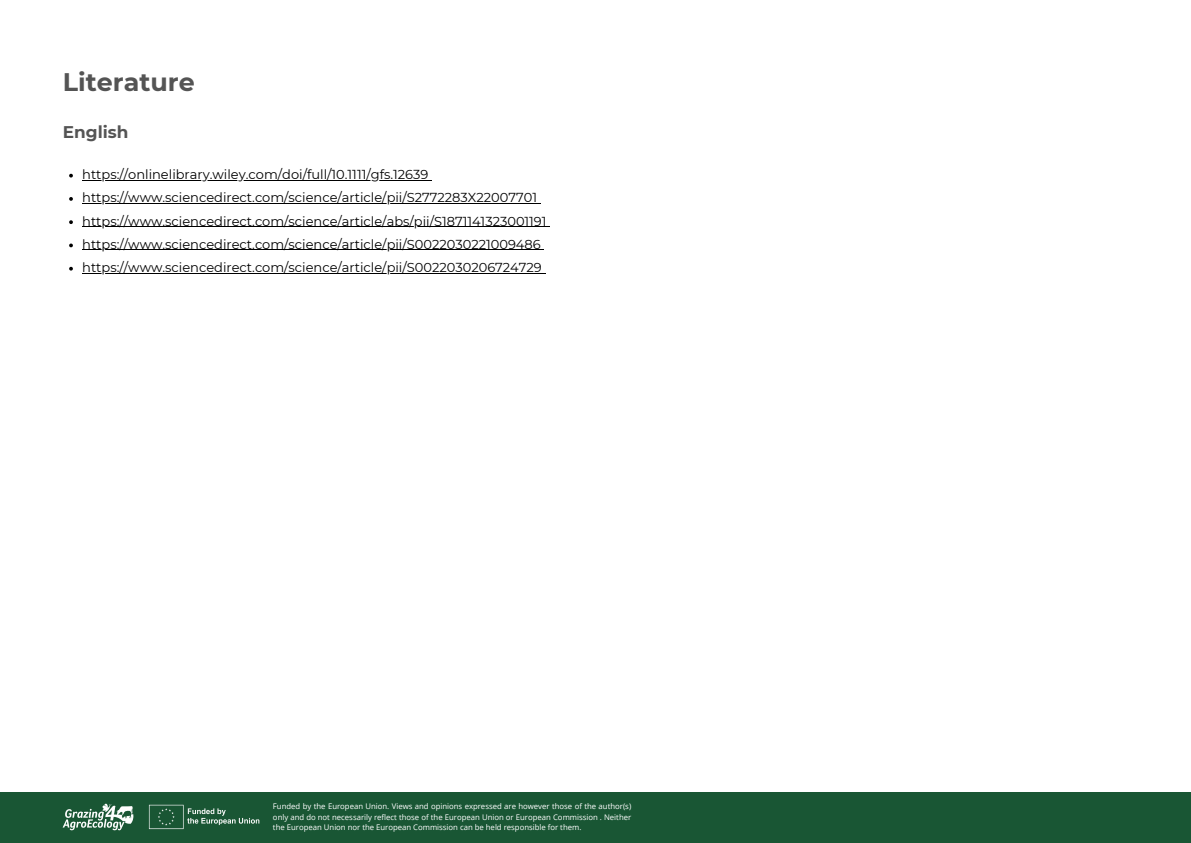
<style>
.page{position:relative;width:1191px;height:843px;background:#fff}
.page>*{position:absolute;margin:0;border:0;box-sizing:border-box;transform-origin:0 0}
.t1{font:700 25.4px "Montserrat";color:#545454}
.t2{font:700 16.9px "Montserrat";color:#545454}
.t3{font:13px "Montserrat";color:#000}
.t4{font:7.8px/10.3px "Open Sans";color:#fff;text-align:justify}
</style>
<div class="page">
<div style="left:0;top:791px;width:1190px;height:51px;background:#195634"></div>
<img style="left:148px;top:804px;width:112px;height:25px">
<img style="left:62px;top:803px;width:72px;height:28px">
<svg style="left:69px;top:174px;width:4px;height:3px"></svg>
<hr style="left:82px;top:180px;width:346px;height:1px;background:#000">
<svg style="left:69px;top:197px;width:4px;height:4px"></svg>
<hr style="left:82px;top:203px;width:455px;height:1px;background:#000">
<svg style="left:69px;top:220px;width:4px;height:4px"></svg>
<hr style="left:82px;top:226px;width:464px;height:1px;background:#000">
<svg style="left:69px;top:243px;width:4px;height:4px"></svg>
<hr style="left:82px;top:249px;width:458px;height:1px;background:#000">
<svg style="left:69px;top:267px;width:4px;height:3px"></svg>
<hr style="left:82px;top:273px;width:460px;height:1px;background:#000">
<h1 class="t1" style="left:63px;top:66px;width:133px">Literature</h1>
<h2 class="t2" style="left:63px;top:122px;width:67px">English</h2>
<p class="t3" style="left:82px;top:166px;width:347px">https://onlinelibrary.wiley.com/doi/full/10.1111/gfs.12639</p>
<p class="t3" style="left:82px;top:190px;width:456px">https://www.sciencedirect.com/science/article/pii/S2772283X22007701</p>
<p class="t3" style="left:82px;top:213px;width:466px">https://www.sciencedirect.com/science/article/abs/pii/S1871141323001191</p>
<p class="t3" style="left:82px;top:236px;width:460px">https://www.sciencedirect.com/science/article/pii/S0022030221009486</p>
<p class="t3" style="left:82px;top:259px;width:461px">https://www.sciencedirect.com/science/article/pii/S0022030206724729</p>
<p class="t4" style="left:273px;top:800px;width:360px">Funded by the European Union. Views and opinions expressed are however those of the author(s) only and do not necessarily reflect those of the European Union or European Commission . Neither the European Union nor the European Commission can be held responsible for them.</p>
</div>
